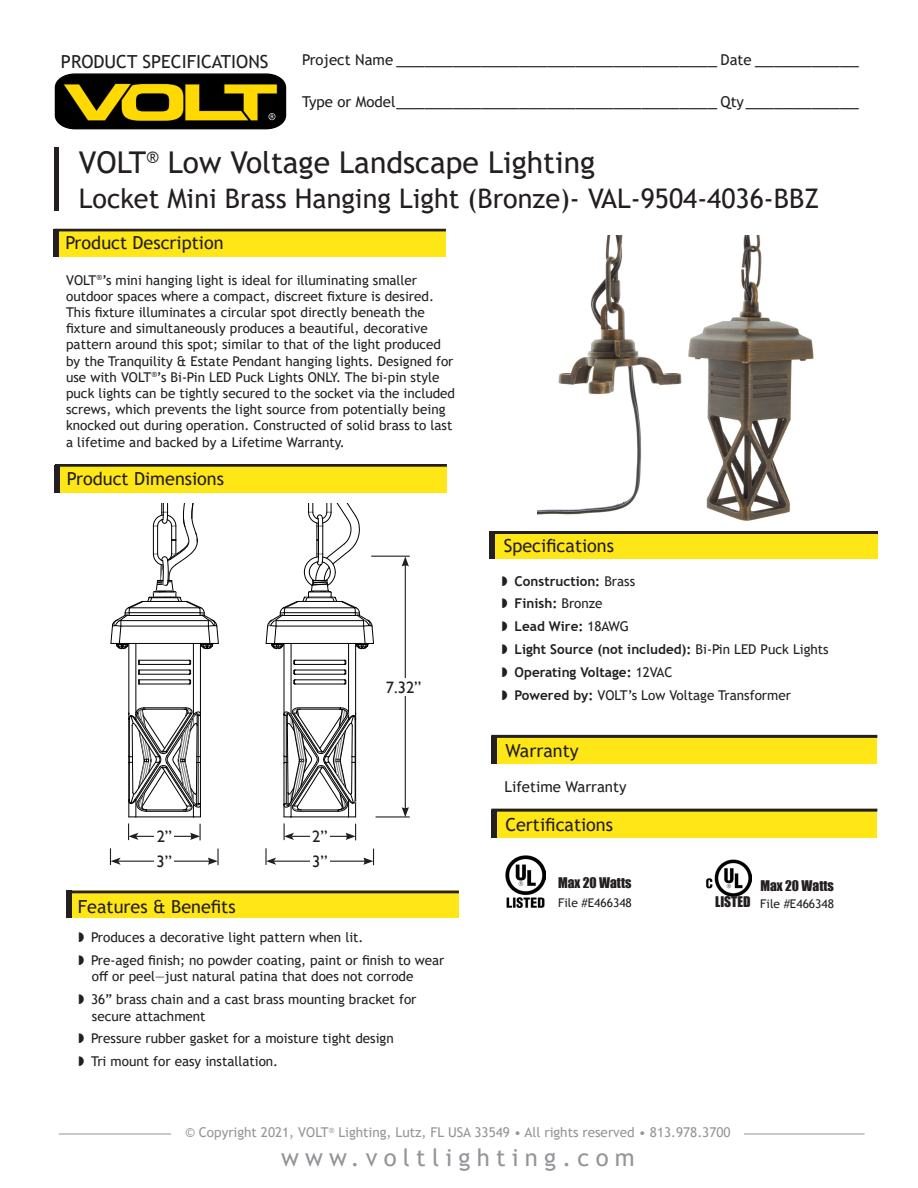
<style>
.page{position:relative;width:918px;height:1188px;background:#fff}
.page>*{position:absolute;margin:0;border:0;box-sizing:border-box;transform-origin:0 0}
.t1{font:30px "Trebuchet MS";color:#231f20}
.t2{font:27px "Trebuchet MS";color:#231f20}
.spec_bullets{font:24px "Trebuchet MS";letter-spacing:.26em;color:#939598}
.Spec_Headings{font:18px "Trebuchet MS";color:#231f20}
.t3{font:16.5px "Gill Sans";color:#231f20}
.t4{font:15px "Trebuchet MS";color:#231f20}
.t5{font:13.5px/16.2px "Trebuchet MS";color:#231f20}
.t6{font:700 13.5px "Trebuchet MS";color:#231f20}
.copyright{font:13.5px "Trebuchet MS";color:#939598}
.t7{font:13.5px "Impact";color:#231f20}
.t8{font:12px "Trebuchet MS";color:#231f20}
.s1{font-size:15px}
.s2{font-weight:400}
.s3{font-weight:700}
</style>
<div class="page">
<svg style="left:55px;top:73px;width:231px;height:56px;background:#5a4e08"></svg>
<hr style="left:59px;top:1134px;width:806px;height:1px;background:#939598">
<div style="left:172px;top:1111px;width:572px;height:70px;background:#fff"></div>
<div style="left:59px;top:229px;width:387px;height:27px;background:#ffe616"></div>
<div style="left:54px;top:229px;width:5px;height:27px;background:#231f20"></div>
<div style="left:72px;top:891px;width:387px;height:27px;background:#ffe616"></div>
<div style="left:67px;top:891px;width:5px;height:27px;background:#231f20"></div>
<div style="left:54px;top:147px;width:5px;height:64px;background:#231f20"></div>
<div style="left:54px;top:229px;width:392px;height:2px;border:2px solid #231f20"></div>
<div style="left:67px;top:891px;width:392px;height:2px;border:2px solid #231f20"></div>
<div style="left:60px;top:465px;width:387px;height:28px;background:#ffe616"></div>
<div style="left:55px;top:465px;width:5px;height:28px;background:#231f20"></div>
<div style="left:55px;top:464px;width:392px;height:3px;border:2px solid #231f20"></div>
<div style="left:495px;top:531px;width:382px;height:28px;background:#ffe616"></div>
<div style="left:490px;top:531px;width:5px;height:28px;background:#231f20"></div>
<div style="left:490px;top:531px;width:388px;height:3px;border:2px solid #231f20"></div>
<div style="left:496px;top:736px;width:381px;height:28px;background:#ffe616"></div>
<div style="left:491px;top:736px;width:5px;height:28px;background:#231f20"></div>
<div style="left:491px;top:735px;width:386px;height:3px;border:2px solid #231f20"></div>
<div style="left:496px;top:810px;width:381px;height:28px;background:#ffe616"></div>
<div style="left:491px;top:810px;width:5px;height:28px;background:#231f20"></div>
<img style="left:506px;top:855px;width:39px;height:53px">
<div style="left:491px;top:809px;width:386px;height:3px;border:2px solid #231f20"></div>
<img style="left:706px;top:859px;width:46px;height:38px">
<img style="left:538px;top:235px;width:276px;height:286px">
<hr style="left:291px;top:643px;width:1px;height:72px;background:#030303">
<hr style="left:348px;top:643px;width:1px;height:70px;background:#030303">
<hr style="left:295px;top:664px;width:50px;height:1px;background:#030303">
<hr style="left:295px;top:660px;width:50px;height:1px;background:#030303">
<hr style="left:295px;top:670px;width:50px;height:1px;background:#030303">
<hr style="left:295px;top:674px;width:50px;height:1px;background:#030303">
<hr style="left:295px;top:679px;width:50px;height:1px;background:#030303">
<hr style="left:295px;top:684px;width:50px;height:1px;background:#030303">
<hr style="left:355px;top:643px;width:1px;height:70px;background:#030303">
<hr style="left:284px;top:643px;width:1px;height:72px;background:#030303">
<svg style="left:343px;top:659px;width:4px;height:26px"></svg>
<svg style="left:293px;top:659px;width:4px;height:26px"></svg>
<hr style="left:128px;top:643px;width:1px;height:70px;background:#030303">
<hr style="left:200px;top:643px;width:1px;height:72px;background:#030303">
<hr style="left:135px;top:643px;width:1px;height:70px;background:#030303">
<hr style="left:193px;top:643px;width:1px;height:72px;background:#030303">
<svg style="left:128px;top:707px;width:73px;height:110px"></svg>
<hr style="left:139px;top:679px;width:51px;height:1px;background:#030303">
<hr style="left:139px;top:684px;width:51px;height:1px;background:#030303">
<hr style="left:139px;top:674px;width:51px;height:1px;background:#030303">
<hr style="left:139px;top:670px;width:51px;height:1px;background:#030303">
<hr style="left:139px;top:664px;width:51px;height:1px;background:#030303">
<svg style="left:188px;top:659px;width:4px;height:26px"></svg>
<hr style="left:139px;top:660px;width:51px;height:1px;background:#030303">
<hr style="left:136px;top:816px;width:57px;height:1px;background:#030303">
<svg style="left:283px;top:707px;width:74px;height:110px"></svg>
<svg style="left:265px;top:504px;width:110px;height:146px"></svg>
<svg style="left:110px;top:504px;width:109px;height:146px"></svg>
<hr style="left:371px;top:556px;width:39px;height:1px;background:#231f20">
<hr style="left:376px;top:816px;width:34px;height:2px;background:#231f20">
<hr style="left:136px;top:836px;width:57px;height:1px;background:#231f20">
<svg style="left:128px;top:823px;width:10px;height:17px"></svg>
<svg style="left:190px;top:824px;width:11px;height:16px"></svg>
<hr style="left:292px;top:836px;width:56px;height:1px;background:#231f20">
<svg style="left:284px;top:823px;width:10px;height:17px"></svg>
<svg style="left:346px;top:824px;width:10px;height:16px"></svg>
<hr style="left:118px;top:861px;width:92px;height:1px;background:#231f20">
<svg style="left:110px;top:848px;width:11px;height:17px"></svg>
<svg style="left:208px;top:849px;width:11px;height:16px"></svg>
<hr style="left:274px;top:861px;width:92px;height:1px;background:#231f20">
<svg style="left:265px;top:848px;width:11px;height:17px"></svg>
<svg style="left:363px;top:849px;width:11px;height:16px"></svg>
<div style="left:154px;top:829px;width:20px;height:15px;background:#fff"></div>
<div style="left:310px;top:829px;width:20px;height:15px;background:#fff"></div>
<div style="left:154px;top:854px;width:20px;height:15px;background:#fff"></div>
<div style="left:310px;top:854px;width:20px;height:15px;background:#fff"></div>
<hr style="left:405px;top:564px;width:1px;height:245px;background:#231f20">
<svg style="left:402px;top:556px;width:7px;height:10px"></svg>
<svg style="left:402px;top:807px;width:7px;height:10px"></svg>
<div style="left:386px;top:678px;width:39px;height:18px;background:#fff"></div>
<p class="Spec_Headings" style="left:61px;top:51px;width:209px">PRODUCT SPECIFICATIONS</p>
<p class="Spec_Headings" style="left:302px;top:47px;width:558px"><span class="s1">Project Name</span> __________________________________ <span class="s1">Date</span> ___________</p>
<p class="Spec_Headings" style="left:302px;top:89px;width:558px"><span class="s1">Type or Model</span>__________________________________ <span class="s1">Qty</span>____________</p>
<p class="t1" style="left:79px;top:144px;width:518px">VOLT<sup>®</sup> Low Voltage Landscape Lighting</p>
<p class="t2" style="left:79px;top:181px;width:742px">Locket Mini Brass Hanging Light (Bronze)- VAL-9504-4036-BBZ</p>
<p class="Spec_Headings" style="left:65px;top:231px;width:160px">Product Description</p>
<p class="t5" style="left:66px;top:272px;width:391px">VOLT<sup>®</sup>’s mini hanging light is ideal for illuminating smaller outdoor spaces where a compact, discreet fixture is desired.<br>This fixture illuminates a circular spot directly beneath the fixture and simultaneously produces a beautiful, decorative pattern around this spot; similar to that of the light produced by the Tranquility &amp; Estate Pendant hanging lights. Designed for use with VOLT<sup>®</sup>’s Bi-Pin LED Puck Lights ONLY. The bi-pin style puck lights can be tightly secured to the socket via the included screws, which prevents the light source from potentially being knocked out during operation. Constructed of solid brass to last a lifetime and backed by a Lifetime Warranty.</p>
<p class="Spec_Headings" style="left:67px;top:467px;width:159px">Product Dimensions</p>
<p class="t3" style="left:157px;top:827px;width:17px">2”</p>
<p class="t3" style="left:312px;top:827px;width:17px">2”</p>
<p class="t3" style="left:157px;top:852px;width:17px">3”</p>
<p class="t3" style="left:312px;top:852px;width:17px">3”</p>
<p class="Spec_Headings" style="left:78px;top:895px;width:159px">Features &amp; Benefits</p>
<p class="t3" style="left:386px;top:677px;width:37px">7.32”</p>
<p class="t5" style="left:91px;top:929px;width:274px">Produces a decorative light pattern when lit.</p>
<p class="t5" style="left:91px;top:952px;width:355px">Pre-aged finish; no powder coating, paint or finish to wear off or peel—just natural patina that does not corrode</p>
<p class="t5" style="left:91px;top:991px;width:327px">36” brass chain and a cast brass mounting bracket for secure attachment</p>
<p class="t5" style="left:91px;top:1030px;width:304px">Pressure rubber gasket for a moisture tight design</p>
<p class="t5" style="left:91px;top:1053px;width:189px">Tri mount for easy installation.</p>
<p class="Spec_Headings" style="left:504px;top:534px;width:112px">Specifications</p>
<p class="t6" style="left:515px;top:572px;width:122px">Construction: <span class="s2">Brass</span></p>
<p class="t6" style="left:515px;top:595px;width:90px">Finish: <span class="s2">Bronze</span></p>
<p class="t6" style="left:515px;top:618px;width:116px">Lead Wire: <span class="s2">18AWG</span></p>
<p class="t6" style="left:515px;top:641px;width:316px">Light Source (not included): <span class="s2">Bi-Pin LED Puck Lights</span></p>
<p class="t6" style="left:515px;top:664px;width:159px">Operating Voltage: <span class="s2">12VAC</span></p>
<p class="t5" style="left:515px;top:687px;width:278px"><span class="s3">Powered by:</span> VOLT’s Low Voltage Transformer</p>
<p class="Spec_Headings" style="left:506px;top:739px;width:75px">Warranty</p>
<p class="t4" style="left:505px;top:777px;width:123px">Lifetime Warranty</p>
<p class="Spec_Headings" style="left:505px;top:813px;width:109px">Certifications</p>
<p class="t7" style="left:558px;top:872px;width:75px">Max 20 Watts</p>
<p class="t7" style="left:760px;top:875px;width:75px">Max 20 Watts</p>
<p class="t8" style="left:558px;top:895px;width:75px">File #E466348</p>
<p class="t7" style="left:715px;top:892px;width:37px">LISTED</p>
<p class="t8" style="left:760px;top:896px;width:75px">File #E466348</p>
<p class="copyright" style="left:185px;top:1124px;width:547px">© Copyright 2021, VOLT<sup>®</sup> Lighting, Lutz, FL USA 33549 • All rights reserved • 813.978.3700</p>
<p class="spec_bullets" style="left:281px;top:1142px;width:355px">www.voltlighting.com</p>
</div>
